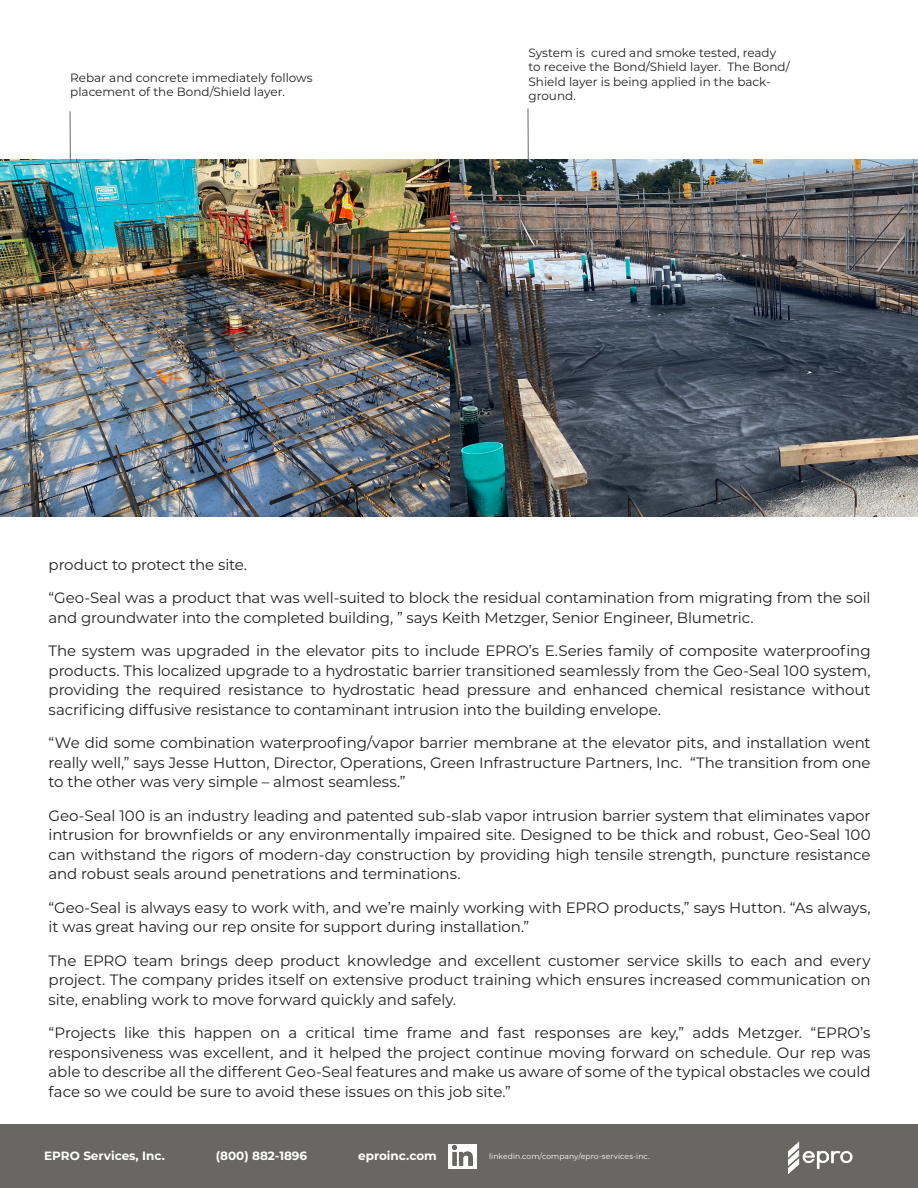
<style>
.page{position:relative;width:918px;height:1188px;background:#fff}
.page>*{position:absolute;margin:0;border:0;box-sizing:border-box;transform-origin:0 0}
.t1{font:15px/19.5px "Montserrat";letter-spacing:-.01em;color:#231f20;text-align:justify}
.t2{font:12px/14.4px "Montserrat";color:#231f20}
.t3{font:700 12px "Montserrat";color:#fff}
.t4{font:7.8px "Montserrat";letter-spacing:.01em;color:#fff}
</style>
<div class="page">
<div style="left:0;top:1125px;width:918px;height:63px;background:#686763"></div>
<img style="left:789px;top:1141px;width:64px;height:33px">
<img style="left:448px;top:1144px;width:28px;height:24px">
<img style="left:0;top:160px;width:451px;height:357px">
<img style="left:451px;top:160px;width:467px;height:357px">
<hr style="left:70px;top:111px;width:1px;height:52px;background:#686763">
<hr style="left:528px;top:109px;width:1px;height:51px;background:#686763">
<p class="t2" style="left:70px;top:70px;width:244px">Rebar and concrete immediately follows placement of the Bond/Shield layer.</p>
<p class="t2" style="left:529px;top:45px;width:263px">System is cured and smoke tested, ready to receive the Bond/Shield layer. The Bond/ Shield layer is being applied in the back&shy;ground.</p>
<p class="t1" style="left:49px;top:554px;width:200px">product to protect the site.</p>
<p class="t1" style="left:49px;top:588px;width:824px">“Geo-Seal was a product that was well-suited to block the residual contamination from migrating from the soil and groundwater into the completed building, ” says Keith Metzger, Senior Engineer, Blumetric.</p>
<p class="t1" style="left:49px;top:641px;width:824px">The system was upgraded in the elevator pits to include EPRO’s E.Series family of composite waterproofing products. This localized upgrade to a hydrostatic barrier transitioned seamlessly from the Geo-Seal 100 system, providing the required resistance to hydrostatic head pressure and enhanced chemical resistance without sacrificing diffusive resistance to contaminant intrusion into the building envelope.</p>
<p class="t1" style="left:49px;top:733px;width:824px">“We did some combination waterproofing/vapor barrier membrane at the elevator pits, and installation went really well,” says Jesse Hutton, Director, Operations, Green Infrastructure Partners, Inc. “The transition from one to the other was very simple – almost seamless.”</p>
<p class="t1" style="left:49px;top:805px;width:824px">Geo-Seal 100 is an industry leading and patented sub-slab vapor intrusion barrier system that eliminates vapor intrusion for brownfields or any environmentally impaired site. Designed to be thick and robust, Geo-Seal 100 can withstand the rigors of modern-day construction by providing high tensile strength, puncture resistance and robust seals around penetrations and terminations.</p>
<p class="t1" style="left:49px;top:897px;width:824px">“Geo-Seal is always easy to work with, and we’re mainly working with EPRO products,” says Hutton. “As always, it was great having our rep onsite for support during installation.”</p>
<p class="t1" style="left:49px;top:950px;width:824px">The EPRO team brings deep product knowledge and excellent customer service skills to each and every project. The company prides itself on extensive product training which ensures increased communication on site, enabling work to move forward quickly and safely.</p>
<p class="t1" style="left:49px;top:1023px;width:824px">“Projects like this happen on a critical time frame and fast responses are key,” adds Metzger. “EPRO’s responsiveness was excellent, and it helped the project continue moving forward on schedule. Our rep was able to describe all the different Geo-Seal features and make us aware of some of the typical obstacles we could face so we could be sure to avoid these issues on this job site.”</p>
<p class="t3" style="left:44px;top:1147px;width:122px">EPRO Services, Inc.</p>
<p class="t3" style="left:216px;top:1147px;width:93px">(800) 882-1896</p>
<p class="t3" style="left:358px;top:1147px;width:80px">eproinc.com</p>
<p class="t4" style="left:489px;top:1151px;width:162px">linkedin.com/company/epro-services-inc.</p>
</div>
